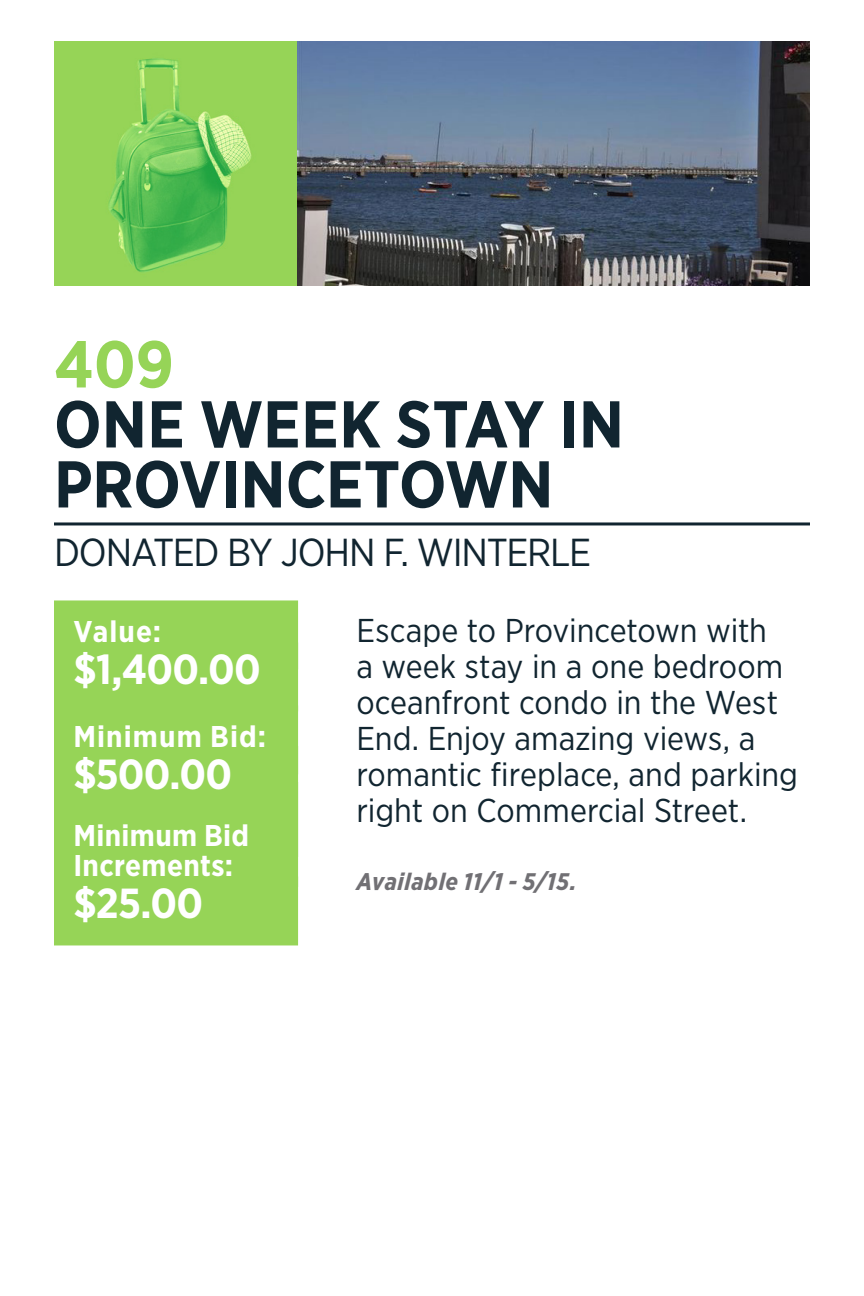
<style>
.page{position:relative;width:864px;height:1296px;background:#fff}
.page>*{position:absolute;margin:0;border:0;box-sizing:border-box;transform-origin:0 0}
.t1{font:700 66px/60px "Gotham Narrow";letter-spacing:-.005em;color:#112530}
.t2{font:700 66px "Gotham Narrow";color:#96d457}
.t3{font:700 42px "Gotham Narrow";letter-spacing:-.015em;color:#fff}
.t4{font:39px "Gotham Narrow";letter-spacing:-.035em;color:#112530}
.t5{font:33px/36px "Gotham Narrow";color:#112530}
.t6{font:700 30px/30px "Gotham Narrow";letter-spacing:.015em;color:#fff}
.t7{font:700 30px "Gotham Narrow";letter-spacing:.04em;color:#fff}
.t8{font:italic 700 24px "Gotham Narrow";letter-spacing:.015em;color:#717074}
</style>
<div class="page">
<img style="left:54px;top:41px;width:756px;height:244px">
<hr style="left:54px;top:522px;width:756px;height:3px;background:#112530">
<div style="left:54px;top:600px;width:244px;height:69px;background:#96d457"></div>
<div style="left:54px;top:642px;width:244px;height:69px;background:#96d457"></div>
<div style="left:54px;top:705px;width:244px;height:69px;background:#96d457"></div>
<div style="left:54px;top:746px;width:244px;height:111px;background:#96d457"></div>
<div style="left:54px;top:782px;width:244px;height:105px;background:#96d457"></div>
<div style="left:54px;top:876px;width:244px;height:69px;background:#96d457"></div>
<p class="t2" style="left:54px;top:322px;width:121px">409</p>
<p class="t1" style="left:54px;top:394px;width:572px">ONE WEEK STAY IN<br>PROVINCETOWN</p>
<p class="t4" style="left:54px;top:528px;width:539px">DONATED BY JOHN F. WINTERLE</p>
<p class="t6" style="left:73px;top:617px;width:89px">Value:</p>
<p class="t3" style="left:73px;top:643px;width:189px">$1,400.00</p>
<p class="t7" style="left:73px;top:718px;width:194px">Minimum Bid:</p>
<p class="t3" style="left:73px;top:748px;width:160px">$500.00</p>
<p class="t6" style="left:73px;top:821px;width:177px">Minimum Bid<br>Increments:</p>
<p class="t3" style="left:73px;top:877px;width:131px">$25.00</p>
<p class="t5" style="left:356px;top:612px;width:443px">Escape to Provincetown with<br>a week stay in a one bedroom oceanfront condo in the West<br>End. Enjoy amazing views, a romantic fireplace, and parking right on Commercial Street.</p>
<p class="t8" style="left:356px;top:866px;width:222px">Available 11/1 - 5/15.</p>
</div>
